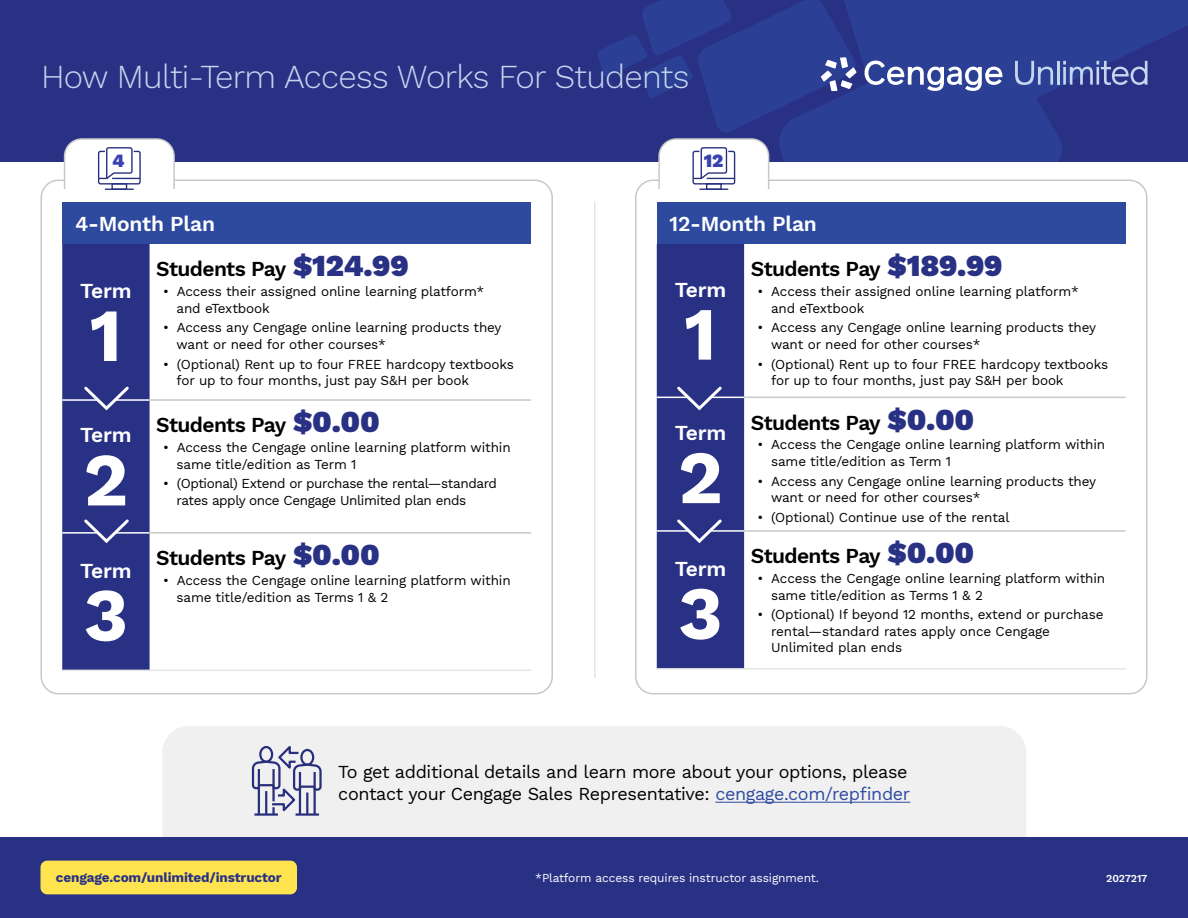
<style>
.page{position:relative;width:1188px;height:918px;background:#fff}
.page>*{position:absolute;margin:0;border:0;box-sizing:border-box;transform-origin:0 0}
.t1{font:700 75px "Work Sans";color:#fff}
.t2{font:300 33px "Work Sans";letter-spacing:-.02em;color:#c4d7ef}
.t3{font:600 21px "Work Sans";letter-spacing:-.03em;color:#000}
.t4{font:600 21px "Work Sans";letter-spacing:-.01em;color:#fff}
.t5{font:900 18.45px "Work Sans";color:#3942b0}
.t6{font:18px/22.5px "Work Sans";letter-spacing:-.02em;color:#000}
.t7{font:13.5px/16.5px "Work Sans";letter-spacing:-.01em;color:#000}
.t8{font:13.5px/16.5px "Work Sans";letter-spacing:-.03em;color:#000}
.t9{font:700 13.5px "Work Sans";letter-spacing:-.01em;color:#293185}
.t10{font:12px "Work Sans";letter-spacing:-.01em;color:#fff}
.t11{font:600 10.5px "Work Sans";letter-spacing:-.01em;color:#fff}
.s1{font-weight:900;font-size:30px;color:#293185}
.s2{color:#2d4a9f}
</style>
<div class="page">
<div style="left:162px;top:726px;width:864px;height:111px;background:#f0f0f1"></div>
<div style="left:0;top:837px;width:1188px;height:81px;background:#293185"></div>
<div style="left:40px;top:861px;width:257px;height:33px;background:#ffe450;border-radius:7px"></div>
<div style="left:0;top:0;width:1188px;height:162px;background:#293185"></div>
<svg style="left:857px;top:0;width:331px;height:162px;fill:#2b4094"></svg>
<hr style="left:594px;top:201px;width:2px;height:477px;background:#e5e6e7">
<svg style="left:1015px;top:61px;width:38px;height:24px"></svg>
<hr style="left:1057px;top:61px;width:2px;height:24px;background:#c4d7ef">
<svg style="left:1063px;top:61px;width:84px;height:24px"></svg>
<svg style="left:865px;top:61px;width:137px;height:30px"></svg>
<div style="left:657px;top:203px;width:469px;height:41px;background:#2d4a9f"></div>
<hr style="left:657px;top:668px;width:87px;height:2px;background:#e6e6e5">
<hr style="left:744px;top:668px;width:382px;height:2px;background:#e6e6e5">
<hr style="left:744px;top:397px;width:382px;height:1px;background:#c7c8c9">
<hr style="left:744px;top:530px;width:382px;height:2px;background:#c7c8c9">
<div style="left:62px;top:203px;width:469px;height:41px;background:#2d4a9f"></div>
<hr style="left:62px;top:670px;width:88px;height:1px;background:#e6e6e5">
<hr style="left:150px;top:670px;width:381px;height:1px;background:#e6e6e5">
<hr style="left:150px;top:399px;width:381px;height:2px;background:#c7c8c9">
<hr style="left:150px;top:532px;width:381px;height:2px;background:#c7c8c9">
<div style="left:40px;top:180px;width:513px;height:514px;border:2px solid #c7c8c9;border-radius:17px"></div>
<svg style="left:598px;top:0;width:259px;height:198px"></svg>
<svg style="left:63px;top:138px;width:113px;height:52px"></svg>
<hr style="left:715px;top:802px;width:195px;height:1px;background:#2d4a9f">
<svg style="left:252px;top:746px;width:70px;height:70px"></svg>
<div style="left:62px;top:244px;width:88px;height:426px;background:#293185"></div>
<div style="left:657px;top:244px;width:87px;height:425px;background:#293185"></div>
<p class="t2" style="left:41px;top:52px;width:650px">How Multi-Term Access Works For Students</p>
<p class="t5" style="left:112px;top:147px;width:14px">4</p>
<p class="t5" style="left:704px;top:146px;width:21px">12</p>
<p class="t4" style="left:75px;top:208px;width:142px">4-Month Plan</p>
<p class="t4" style="left:80px;top:275px;width:53px">Term</p>
<p class="t1" style="left:90px;top:279px;width:34px">1</p>
<p class="t4" style="left:80px;top:419px;width:53px">Term</p>
<p class="t1" style="left:84px;top:423px;width:46px">2</p>
<p class="t4" style="left:80px;top:555px;width:53px">Term</p>
<p class="t1" style="left:84px;top:558px;width:46px">3</p>
<p class="t3" style="left:156px;top:253px;width:254px">Students Pay <span class="s1">$124.99</span></p>
<p class="t7" style="left:177px;top:283px;width:309px;text-indent:-14px">• Access their assigned online learning platform* and eTextbook</p>
<p class="t7" style="left:177px;top:319px;width:327px;text-indent:-14px">• Access any Cengage online learning products they want or need for other courses*</p>
<p class="t7" style="left:177px;top:355px;width:339px;text-indent:-14px">• (Optional) Rent up to four FREE hardcopy textbooks for up to four months, just pay S&amp;H per book</p>
<p class="t3" style="left:156px;top:409px;width:225px">Students Pay <span class="s1">$0.00</span></p>
<p class="t7" style="left:177px;top:439px;width:336px;text-indent:-14px">• Access the Cengage online learning platform within same title/edition as Term 1</p>
<p class="t8" style="left:177px;top:475px;width:322px;text-indent:-14px">• (Optional) Extend or purchase the rental—standard rates apply once Cengage Unlimited plan ends</p>
<p class="t3" style="left:156px;top:542px;width:225px">Students Pay <span class="s1">$0.00</span></p>
<p class="t7" style="left:177px;top:572px;width:336px;text-indent:-14px">• Access the Cengage online learning platform within same title/edition as Terms 1 &amp; 2</p>
<p class="t4" style="left:670px;top:208px;width:149px">12-Month Plan</p>
<p class="t4" style="left:675px;top:274px;width:53px">Term</p>
<p class="t1" style="left:684px;top:277px;width:34px">1</p>
<p class="t4" style="left:675px;top:417px;width:53px">Term</p>
<p class="t1" style="left:678px;top:421px;width:46px">2</p>
<p class="t4" style="left:675px;top:553px;width:53px">Term</p>
<p class="t1" style="left:678px;top:557px;width:46px">3</p>
<p class="t3" style="left:751px;top:253px;width:253px">Students Pay <span class="s1">$189.99</span></p>
<p class="t7" style="left:771px;top:283px;width:309px;text-indent:-14px">• Access their assigned online learning platform* and eTextbook</p>
<p class="t7" style="left:771px;top:319px;width:327px;text-indent:-13px">• Access any Cengage online learning products they want or need for other courses*</p>
<p class="t7" style="left:771px;top:355px;width:339px;text-indent:-13px">• (Optional) Rent up to four FREE hardcopy textbooks for up to four months, just pay S&amp;H per book</p>
<p class="t3" style="left:751px;top:407px;width:225px">Students Pay <span class="s1">$0.00</span></p>
<p class="t7" style="left:771px;top:436px;width:336px;text-indent:-14px">• Access the Cengage online learning platform within same title/edition as Term 1</p>
<p class="t7" style="left:771px;top:472px;width:327px;text-indent:-13px">• Access any Cengage online learning products they want or need for other courses*</p>
<p class="t7" style="left:758px;top:509px;width:253px">• (Optional) Continue use of the rental</p>
<p class="t3" style="left:751px;top:540px;width:225px">Students Pay <span class="s1">$0.00</span></p>
<p class="t7" style="left:771px;top:570px;width:336px;text-indent:-14px">• Access the Cengage online learning platform within same title/edition as Terms 1 &amp; 2</p>
<p class="t7" style="left:771px;top:606px;width:334px;text-indent:-14px">• (Optional) If beyond 12 months, extend or purchase rental—standard rates apply once Cengage<br>Unlimited plan ends</p>
<p class="t6" style="left:338px;top:760px;width:574px">To get additional details and learn more about your options, please contact your Cengage Sales Representative: <span class="s2">cengage.com/repfinder</span></p>
<p class="t9" style="left:56px;top:867px;width:227px">cengage.com/unlimited/instructor</p>
<p class="t11" style="left:1106px;top:871px;width:43px">2027217</p>
<p class="t10" style="left:535px;top:868px;width:285px">*Platform access requires instructor assignment.</p>
</div>
